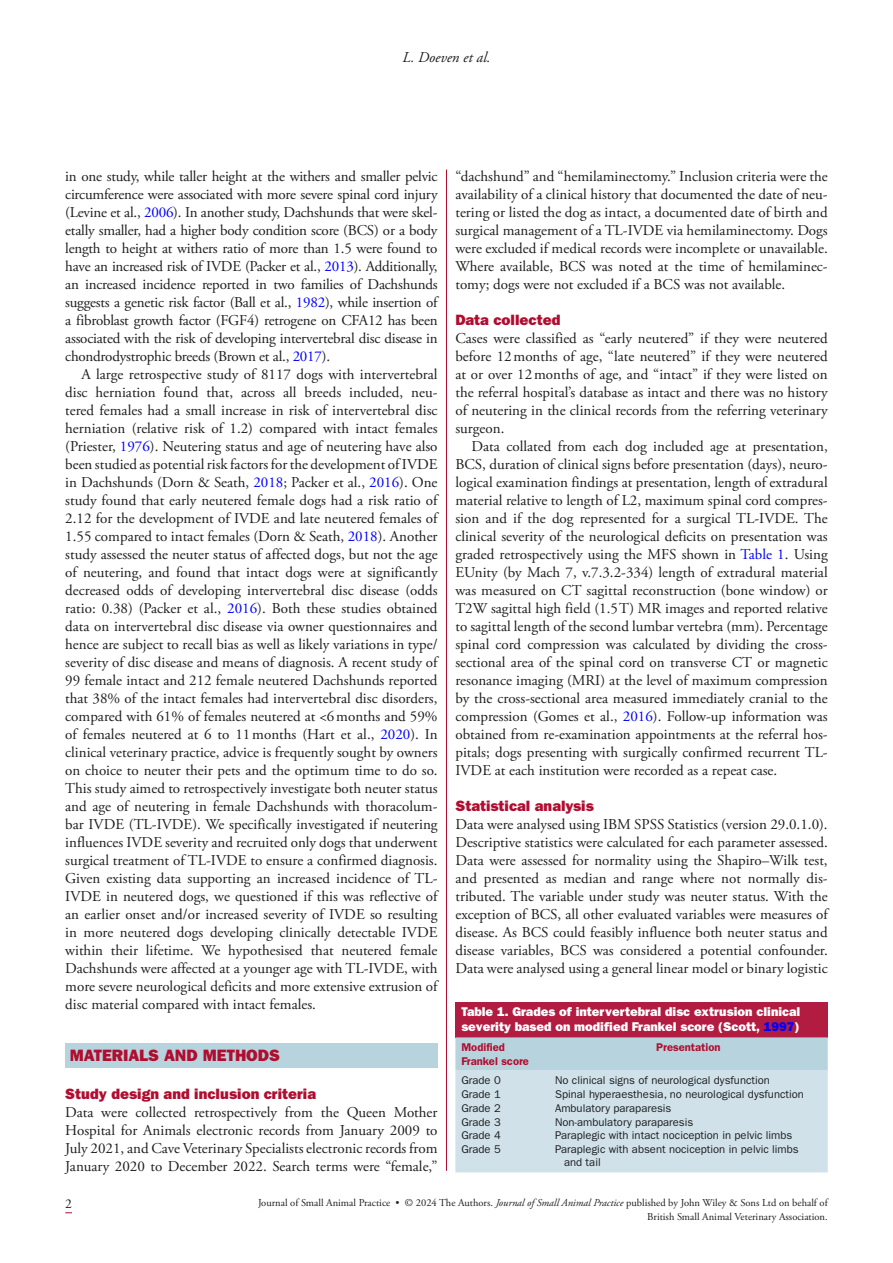
<style>
.page{position:relative;width:893px;height:1263px;background:#fff}
.page>*{position:absolute;margin:0;border:0;box-sizing:border-box;transform-origin:0 0}
.t1{font:16.5px "ITC Franklin Gothic Std Hvy";color:#b00d2f}
.t2{font:15px/18px "Adobe Garamond Pro";color:#1d1e1f;text-align:justify}
.t3{font:15px "ITC Franklin Gothic Std Hvy";color:#b00d2f}
.t4{font:15px "Adobe Garamond Pro Italic 2";color:#1d1e1f}
.t5{font:13.5px "Adobe Garamond Pro";color:#1d1e1f}
.t6{font:12.75px/15px "ITC Franklin Gothic Std Hvy";color:#fff}
.t7{font:11.25px/13.5px "ITC Franklin Gothic Std";color:#1d1e1f}
.t8{font:600 11.25px/13.5px "ITC Franklin Gothic Std";color:#b00d2f}
.t9{font:10.5px/13.5px "Adobe Garamond Pro Regular 2";color:#1d1e1f;text-align:right}
.s1{color:#00f}
.s2{font-family:"Adobe Garamond Pro Italic 2"}
</style>
<div class="page">
<div style="left:65px;top:1043px;width:373px;height:24px;background:#b7d3dd"></div>
<div style="left:455px;top:1002px;width:373px;height:35px;background:#b11c40"></div>
<svg style="left:455px;top:1037px;width:373px;height:135px;background:#c9dde5"></svg>
<hr style="left:446px;top:170px;width:1px;height:1001px;background:#b00d2f">
<p class="t4" style="left:402px;top:48px;width:90px">L. Doeven et al.</p>
<p class="t2" style="left:65px;top:168px;width:374px">in one study, while taller height at the withers and smaller pelvic circumference were associated with more severe spinal cord injury (Levine et al., <span class="s1">2006</span>). In another study, Dachshunds that were skel&shy;etally smaller, had a higher body condition score (BCS) or a body length to height at withers ratio of more than 1.5 were found to have an increased risk of IVDE (Packer et al., <span class="s1">2013</span>). Additionally, an increased incidence reported in two families of Dachshunds suggests a genetic risk factor (Ball et al., <span class="s1">1982</span>), while insertion of a fibroblast growth factor (FGF4) retrogene on CFA12 has been associated with the risk of developing intervertebral disc disease in chondrodystrophic breeds (Brown et al., <span class="s1">2017</span>).</p>
<p class="t2" style="left:65px;top:366px;width:374px;text-indent:16px">A large retrospective study of 8117 dogs with intervertebral disc herniation found that, across all breeds included, neu&shy;tered females had a small increase in risk of intervertebral disc herniation (relative risk of 1.2) compared with intact females (Priester, <span class="s1">1976</span>). Neutering status and age of neutering have also been studied as potential risk factors for the development of IVDE in Dachshunds (Dorn &amp; Seath, <span class="s1">2018</span>; Packer et al., <span class="s1">2016</span>). One study found that early neutered female dogs had a risk ratio of 2.12 for the development of IVDE and late neutered females of 1.55 compared to intact females (Dorn &amp; Seath, <span class="s1">2018</span>). Another study assessed the neuter status of affected dogs, but not the age of neutering, and found that intact dogs were at significantly decreased odds of developing intervertebral disc disease (odds ratio: 0.38) (Packer et al., <span class="s1">2016</span>). Both these studies obtained data on intervertebral disc disease via owner questionnaires and hence are subject to recall bias as well as likely variations in type/ severity of disc disease and means of diagnosis. A recent study of 99 female intact and 212 female neutered Dachshunds reported that 38% of the intact females had intervertebral disc disorders, compared with 61% of females neutered at &lt;6months and 59% of females neutered at 6 to 11months (Hart et al., <span class="s1">2020</span>). In clinical veterinary practice, advice is frequently sought by owners on choice to neuter their pets and the optimum time to do so.<br>This study aimed to retrospectively investigate both neuter status and age of neutering in female Dachshunds with thoracolum&shy;bar IVDE (TL-IVDE). We specifically investigated if neutering influences IVDE severity and recruited only dogs that underwent surgical treatment of TL-IVDE to ensure a confirmed diagnosis.<br>Given existing data supporting an increased incidence of TL-IVDE in neutered dogs, we questioned if this was reflective of an earlier onset and/or increased severity of IVDE so resulting in more neutered dogs developing clinically detectable IVDE within their lifetime. We hypothesised that neutered female Dachshunds were affected at a younger age with TL-IVDE, with more severe neurological deficits and more extensive extrusion of disc material compared with intact females.</p>
<p class="t1" style="left:70px;top:1045px;width:212px">MATERIALS AND METHODS</p>
<p class="t3" style="left:65px;top:1085px;width:252px">Study design and inclusion criteria</p>
<p class="t2" style="left:65px;top:1103px;width:374px">Data were collected retrospectively from the Queen Mother Hospital for Animals electronic records from January 2009 to July 2021, and Cave Veterinary Specialists electronic records from January 2020 to December 2022. Search terms were “female,”</p>
<p class="t2" style="left:455px;top:168px;width:374px">“dachshund” and “hemilaminectomy.” Inclusion criteria were the availability of a clinical history that documented the date of neu&shy;tering or listed the dog as intact, a documented date of birth and surgical management of a TL-IVDE via hemilaminectomy. Dogs were excluded if medical records were incomplete or unavailable.<br>Where available, BCS was noted at the time of hemilaminec&shy;tomy; dogs were not excluded if a BCS was not available.</p>
<p class="t3" style="left:455px;top:311px;width:106px">Data collected</p>
<p class="t2" style="left:455px;top:330px;width:374px">Cases were classified as “early neutered” if they were neutered before 12months of age, “late neutered” if they were neutered at or over 12months of age, and “intact” if they were listed on the referral hospital’s database as intact and there was no history of neutering in the clinical records from the referring veterinary surgeon.</p>
<p class="t2" style="left:455px;top:438px;width:374px;text-indent:16px">Data collated from each dog included age at presentation, BCS, duration of clinical signs before presentation (days), neuro&shy;logical examination findings at presentation, length of extradural material relative to length of L2, maximum spinal cord compres&shy;sion and if the dog represented for a surgical TL-IVDE. The clinical severity of the neurological deficits on presentation was graded retrospectively using the MFS shown in <span class="s1">Table 1</span>. Using EUnity (by Mach 7, v.7.3.2-334) length of extradural material was measured on CT sagittal reconstruction (bone window) or T2W sagittal high field (1.5T) MR images and reported relative to sagittal length of the second lumbar vertebra (mm). Percentage spinal cord compression was calculated by dividing the cross&shy;sectional area of the spinal cord on transverse CT or magnetic resonance imaging (MRI) at the level of maximum compression by the cross-sectional area measured immediately cranial to the compression (Gomes et al., <span class="s1">2016</span>). Follow-up information was obtained from re-examination appointments at the referral hos&shy;pitals; dogs presenting with surgically confirmed recurrent TL-IVDE at each institution were recorded as a repeat case.</p>
<p class="t3" style="left:455px;top:797px;width:140px">Statistical analysis</p>
<p class="t2" style="left:455px;top:816px;width:374px">Data were analysed using IBM SPSS Statistics (version 29.0.1.0).<br>Descriptive statistics were calculated for each parameter assessed.<br>Data were assessed for normality using the Shapiro–Wilk test, and presented as median and range where not normally dis&shy;tributed. The variable under study was neuter status. With the exception of BCS, all other evaluated variables were measures of disease. As BCS could feasibly influence both neuter status and disease variables, BCS was considered a potential confounder.<br>Data were analysed using a general linear model or binary logistic</p>
<p class="t6" style="left:461px;top:1004px;width:340px">Table 1. Grades of intervertebral disc extrusion clinical severity based on modified Frankel score (Scott, <span class="s1">1997</span>)</p>
<p class="t8" style="left:461px;top:1040px;width:69px">Modified<br>Frankel score</p>
<p class="t8" style="left:656px;top:1040px;width:66px">Presentation</p>
<p class="t7" style="left:461px;top:1074px;width:41px">Grade 0</p>
<p class="t7" style="left:555px;top:1074px;width:216px">No clinical signs of neurological dysfunction</p>
<p class="t7" style="left:461px;top:1087px;width:41px">Grade 1</p>
<p class="t7" style="left:555px;top:1087px;width:250px">Spinal hyperaesthesia, no neurological dysfunction</p>
<p class="t7" style="left:461px;top:1101px;width:41px">Grade 2</p>
<p class="t7" style="left:555px;top:1101px;width:118px">Ambulatory paraparesis</p>
<p class="t7" style="left:461px;top:1115px;width:41px">Grade 3</p>
<p class="t7" style="left:555px;top:1115px;width:140px">Non-ambulatory paraparesis</p>
<p class="t7" style="left:461px;top:1129px;width:41px">Grade 4</p>
<p class="t7" style="left:555px;top:1129px;width:239px">Paraplegic with intact nociception in pelvic limbs</p>
<p class="t7" style="left:461px;top:1142px;width:41px">Grade 5</p>
<p class="t7" style="left:564px;top:1142px;width:236px;text-indent:-9px">Paraplegic with absent nociception in pelvic limbs and tail</p>
<p class="t5" style="left:65px;top:1196px;width:8px">2</p>
<p class="t9" style="left:258px;top:1196px;width:571px">Journal of Small Animal Practice • © 2024 The Authors. <span class="s2">Journal of Small Animal Practice</span> published by John Wiley &amp; Sons Ltd on behalf of<br>British Small Animal Veterinary Association.</p>
</div>
